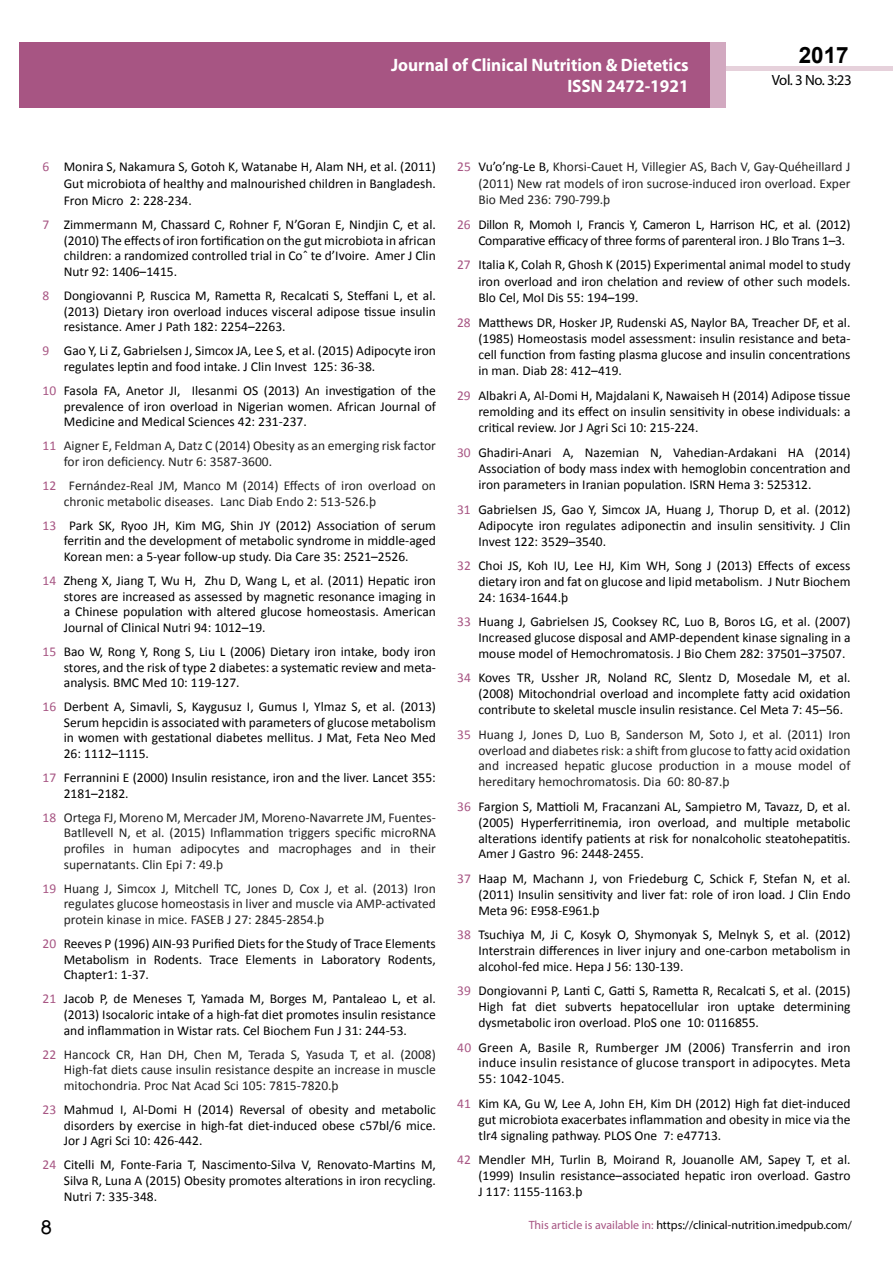
<style>
.page{position:relative;width:893px;height:1263px;background:#fff}
.page>*{position:absolute;margin:0;border:0;box-sizing:border-box;transform-origin:0 0}
.t1{font:25.5px "Tunga";color:#000}
.t2{font:700 22.5px "Arial";color:#000}
.t3{font:700 18px/21.6px "Myriad Pro";color:#fff;text-align:right;scale:.96 1}
.t4{font:14.85px "Myriad Pro";letter-spacing:-.03em;color:#000}
.t5{font:13.5px/15.6px "Calibri";color:#000;text-align:justify}
.t6{font:13.5px/15.6px "Calibri";color:#222;text-align:justify}
.t7{font:13.5px/16.2px "Calibri";letter-spacing:-.02em;color:#000}
.t8{font:12px "Myriad Pro";color:#000}
.s1{color:#a75583}
.s2{color:#000}
</style>
<div class="page">
<div style="left:722px;top:66px;width:171px;height:5px;background:#e6d1db"></div>
<div style="left:19px;top:42px;width:706px;height:66px;background:#a75583"></div>
<div style="left:710px;top:42px;width:15px;height:66px;background:#d2a9c0"></div>
<h3 class="t3" style="left:391px;top:53px;width:311px">Journal of Clinical Nutrition &amp; Dietetics<br>ISSN 2472-1921</h3>
<h2 class="t2" style="left:799px;top:40px;width:52px">2017</h2>
<p class="t4" style="left:772px;top:71px;width:81px">Vol. 3 No. 3:23</p>
<p class="t5" style="left:64px;top:158px;width:374px;line-height:16.8px;text-indent:-21px"><span class="s1">6</span> Monira S, Nakamura S, Gotoh K, Watanabe H, Alam NH, et al. (2011)<br>Gut microbiota of healthy and malnourished children in Bangladesh.<br>Fron Micro 2: 228-234.</p>
<p class="t5" style="left:64px;top:217px;width:374px;text-indent:-21px"><span class="s1">7</span> Zimmermann M, Chassard C, Rohner F, N’Goran E, Nindjin C, et al. (2010) The effects of iron fortification on the gut microbiota in african children: a randomized controlled trial in Coˆ te d’Ivoire. Amer J Clin Nutr 92: 1406–1415.</p>
<p class="t5" style="left:64px;top:288px;width:374px;text-indent:-21px"><span class="s1">8</span> Dongiovanni P, Ruscica M, Rametta R, Recalcati S, Steffani L, et al. (2013) Dietary iron overload induces visceral adipose tissue insulin resistance. Amer J Path 182: 2254–2263.</p>
<p class="t5" style="left:64px;top:343px;width:374px;text-indent:-21px"><span class="s1">9</span> Gao Y, Li Z, Gabrielsen J, Simcox JA, Lee S, et al. (2015) Adipocyte iron regulates leptin and food intake. J Clin Invest 125: 36-38.</p>
<p class="t5" style="left:64px;top:383px;width:374px;text-indent:-21px"><span class="s1">10</span> Fasola FA, Anetor JI, Ilesanmi OS (2013) An investigation of the prevalence of iron overload in Nigerian women. African Journal of Medicine and Medical Sciences 42: 231-237.</p>
<p class="t6" style="left:64px;top:438px;width:374px;text-indent:-21px"><span class="s1">11</span> Aigner E, Feldman A, Datz C (2014) Obesity as an emerging risk factor for iron deficiency. Nutr 6: 3587-3600.</p>
<p class="t6" style="left:64px;top:478px;width:374px;text-indent:-21px"><span class="s1">12</span> Fernández-Real JM, Manco M (2014) Effects of iron overload on chronic metabolic diseases. Lanc Diab Endo 2: 513-526.þ</p>
<p class="t5" style="left:64px;top:517px;width:374px;text-indent:-21px"><span class="s1">13</span> Park SK, Ryoo JH, Kim MG, Shin JY (2012) Association of serum ferritin and the development of metabolic syndrome in middle-aged Korean men: a 5-year follow-up study. Dia Care 35: 2521–2526.</p>
<p class="t5" style="left:64px;top:573px;width:374px;text-indent:-21px"><span class="s1">14</span> Zheng X, Jiang T, Wu H, Zhu D, Wang L, et al. (2011) Hepatic iron stores are increased as assessed by magnetic resonance imaging in a Chinese population with altered glucose homeostasis. American Journal of Clinical Nutri 94: 1012–19.</p>
<p class="t5" style="left:64px;top:644px;width:374px;text-indent:-21px"><span class="s1">15</span> Bao W, Rong Y, Rong S, Liu L (2006) Dietary iron intake, body iron stores, and the risk of type 2 diabetes: a systematic review and meta&shy;analysis. BMC Med 10: 119-127.</p>
<p class="t5" style="left:64px;top:699px;width:374px;text-indent:-21px"><span class="s1">16</span> Derbent A, Simavli, S, Kaygusuz I, Gumus I, Ylmaz S, et al. (2013)<br>Serum hepcidin is associated with parameters of glucose metabolism in women with gestational diabetes mellitus. J Mat, Feta Neo Med 26: 1112–1115.</p>
<p class="t5" style="left:64px;top:770px;width:374px;text-indent:-21px"><span class="s1">17</span> Ferrannini E (2000) Insulin resistance, iron and the liver. Lancet 355:<br>2181–2182.</p>
<p class="t6" style="left:64px;top:810px;width:374px;text-indent:-21px"><span class="s1">18</span> Ortega FJ, Moreno M, Mercader JM, Moreno-Navarrete JM, Fuentes-Batllevell N, et al. (2015) Inflammation triggers specific microRNA profiles in human adipocytes and macrophages and in their supernatants. Clin Epi 7: 49.þ</p>
<p class="t6" style="left:64px;top:880px;width:374px;text-indent:-21px"><span class="s1">19</span> Huang J, Simcox J, Mitchell TC, Jones D, Cox J, et al. (2013) Iron regulates glucose homeostasis in liver and muscle via AMP-activated protein kinase in mice. FASEB J 27: 2845-2854.þ</p>
<p class="t5" style="left:64px;top:936px;width:374px;text-indent:-21px"><span class="s1">20</span> Reeves P (1996) AIN-93 Purified Diets for the Study of Trace Elements Metabolism in Rodents. Trace Elements in Laboratory Rodents, Chapter1: 1-37.</p>
<p class="t5" style="left:64px;top:991px;width:374px;text-indent:-21px"><span class="s1">21</span> Jacob P, de Meneses T, Yamada M, Borges M, Pantaleao L, et al. (2013) Isocaloric intake of a high-fat diet promotes insulin resistance and inflammation in Wistar rats. Cel Biochem Fun J 31: 244-53.</p>
<p class="t6" style="left:64px;top:1046px;width:374px;text-indent:-21px"><span class="s1">22</span> Hancock CR, Han DH, Chen M, Terada S, Yasuda T, et al. (2008)<br>High-fat diets cause insulin resistance despite an increase in muscle mitochondria. Proc Nat Acad Sci 105: 7815-7820.þ</p>
<p class="t5" style="left:64px;top:1102px;width:374px;text-indent:-21px"><span class="s1">23</span> Mahmud I, Al-Domi H (2014) Reversal of obesity and metabolic disorders by exercise in high-fat diet-induced obese c57bl/6 mice.<br>Jor J Agri Sci 10: 426-442.</p>
<p class="t5" style="left:64px;top:1157px;width:374px;text-indent:-21px"><span class="s1">24</span> Citelli M, Fonte-Faria T, Nascimento-Silva V, Renovato-Martins M, Silva R, Luna A (2015) Obesity promotes alterations in iron recycling.<br>Nutri 7: 335-348.</p>
<p class="t6" style="left:478px;top:159px;width:374px;line-height:16.2px;text-indent:-21px"><span class="s1">25</span> <span class="s2">Vu’o’ng-Le B,</span> Khorsi-Cauet H, Villegier AS, Bach V, Gay-Quéheillard J (2011) New rat models of iron sucrose-induced iron overload. Exper Bio Med 236: 790-799.þ</p>
<p class="t7" style="left:478px;top:216px;width:374px;text-indent:-21px"><span class="s1">26</span> Dillon R, Momoh I, Francis Y, Cameron L, Harrison HC, et al. (2012)<br>Comparative efficacy of three forms of parenteral iron. J Blo Trans 1–3.</p>
<p class="t5" style="left:478px;top:257px;width:374px;line-height:16.2px;text-indent:-21px"><span class="s1">27</span> Italia K, Colah R, Ghosh K (2015) Experimental animal model to study iron overload and iron chelation and review of other such models.<br>Blo Cel, Mol Dis 55: 194–199.</p>
<p class="t5" style="left:478px;top:314px;width:374px;line-height:16.2px;text-indent:-21px"><span class="s1">28</span> Matthews DR, Hosker JP, Rudenski AS, Naylor BA, Treacher DF, et al. (1985) Homeostasis model assessment: insulin resistance and beta&shy;cell function from fasting plasma glucose and insulin concentrations in man. Diab 28: 412–419.</p>
<p class="t5" style="left:478px;top:387px;width:374px;line-height:16.2px;text-indent:-21px"><span class="s1">29</span> Albakri A, Al-Domi H, Majdalani K, Nawaiseh H (2014) Adipose tissue remolding and its effect on insulin sensitivity in obese individuals: a critical review. Jor J Agri Sci 10: 215-224.</p>
<p class="t5" style="left:478px;top:444px;width:374px;line-height:16.2px;text-indent:-21px"><span class="s1">30</span> Ghadiri-Anari A, Nazemian N, Vahedian-Ardakani HA (2014)<br>Association of body mass index with hemoglobin concentration and iron parameters in Iranian population. ISRN Hema 3: 525312.</p>
<p class="t5" style="left:478px;top:501px;width:374px;text-indent:-21px"><span class="s1">31</span> Gabrielsen JS, Gao Y, Simcox JA, Huang J, Thorup D, et al. (2012)<br>Adipocyte iron regulates adiponectin and insulin sensitivity. J Clin Invest 122: 3529–3540.</p>
<p class="t5" style="left:478px;top:558px;width:374px;text-indent:-21px"><span class="s1">32</span> Choi JS, Koh IU, Lee HJ, Kim WH, Song J (2013) Effects of excess dietary iron and fat on glucose and lipid metabolism. J Nutr Biochem 24: 1634-1644.þ</p>
<p class="t5" style="left:478px;top:614px;width:374px;text-indent:-21px"><span class="s1">33</span> Huang J, Gabrielsen JS, Cooksey RC, Luo B, Boros LG, et al. (2007)<br>Increased glucose disposal and AMP-dependent kinase signaling in a mouse model of Hemochromatosis. J Bio Chem 282: 37501–37507.</p>
<p class="t5" style="left:478px;top:670px;width:374px;text-indent:-21px"><span class="s1">34</span> Koves TR, Ussher JR, Noland RC, Slentz D, Mosedale M, et al. (2008) Mitochondrial overload and incomplete fatty acid oxidation contribute to skeletal muscle insulin resistance. Cel Meta 7: 45–56.</p>
<p class="t6" style="left:478px;top:726px;width:374px;text-indent:-21px"><span class="s1">35</span> Huang J, Jones D, Luo B, Sanderson M, Soto J, et al. (2011) Iron overload and diabetes risk: a shift from glucose to fatty acid oxidation and increased hepatic glucose production in a mouse model of hereditary hemochromatosis. Dia 60: 80-87.þ</p>
<p class="t5" style="left:478px;top:798px;width:374px;text-indent:-21px"><span class="s1">36</span> Fargion S, Mattioli M, Fracanzani AL, Sampietro M, Tavazz, D, et al. (2005) Hyperferritinemia, iron overload, and multiple metabolic alterations identify patients at risk for nonalcoholic steatohepatitis.<br>Amer J Gastro 96: 2448-2455.</p>
<p class="t5" style="left:478px;top:870px;width:374px;text-indent:-21px"><span class="s1">37</span> Haap M, Machann J, von Friedeburg C, Schick F, Stefan N, et al. (2011) Insulin sensitivity and liver fat: role of iron load. J Clin Endo Meta 96: E958-E961.þ</p>
<p class="t5" style="left:478px;top:927px;width:374px;text-indent:-21px"><span class="s1">38</span> Tsuchiya M, Ji C, Kosyk O, Shymonyak S, Melnyk S, et al. (2012)<br>Interstrain differences in liver injury and one‐carbon metabolism in alcohol‐fed mice. Hepa J 56: 130-139.</p>
<p class="t5" style="left:478px;top:983px;width:374px;text-indent:-21px"><span class="s1">39</span> Dongiovanni P, Lanti C, Gatti S, Rametta R, Recalcati S, et al. (2015)<br>High fat diet subverts hepatocellular iron uptake determining dysmetabolic iron overload. PloS one 10: 0116855.</p>
<p class="t5" style="left:478px;top:1039px;width:374px;text-indent:-21px"><span class="s1">40</span> Green A, Basile R, Rumberger JM (2006) Transferrin and iron induce insulin resistance of glucose transport in adipocytes. Meta 55: 1042-1045.</p>
<p class="t5" style="left:478px;top:1095px;width:374px;text-indent:-21px"><span class="s1">41</span> Kim KA, Gu W, Lee A, John EH, Kim DH (2012) High fat diet-induced gut microbiota exacerbates inflammation and obesity in mice via the tlr4 signaling pathway. PLOS One 7: e47713.</p>
<p class="t5" style="left:478px;top:1151px;width:374px;text-indent:-21px"><span class="s1">42</span> Mendler MH, Turlin B, Moirand R, Jouanolle AM, Sapey T, et al. (1999) Insulin resistance–associated hepatic iron overload. Gastro J 117: 1155-1163.þ</p>
<h1 class="t1" style="left:41px;top:1210px;width:13px">8</h1>
<p class="t8" style="left:529px;top:1218px;width:325px"><span class="s1">This article is available in:</span> https://clinical-nutrition.imedpub.com/</p>
</div>
